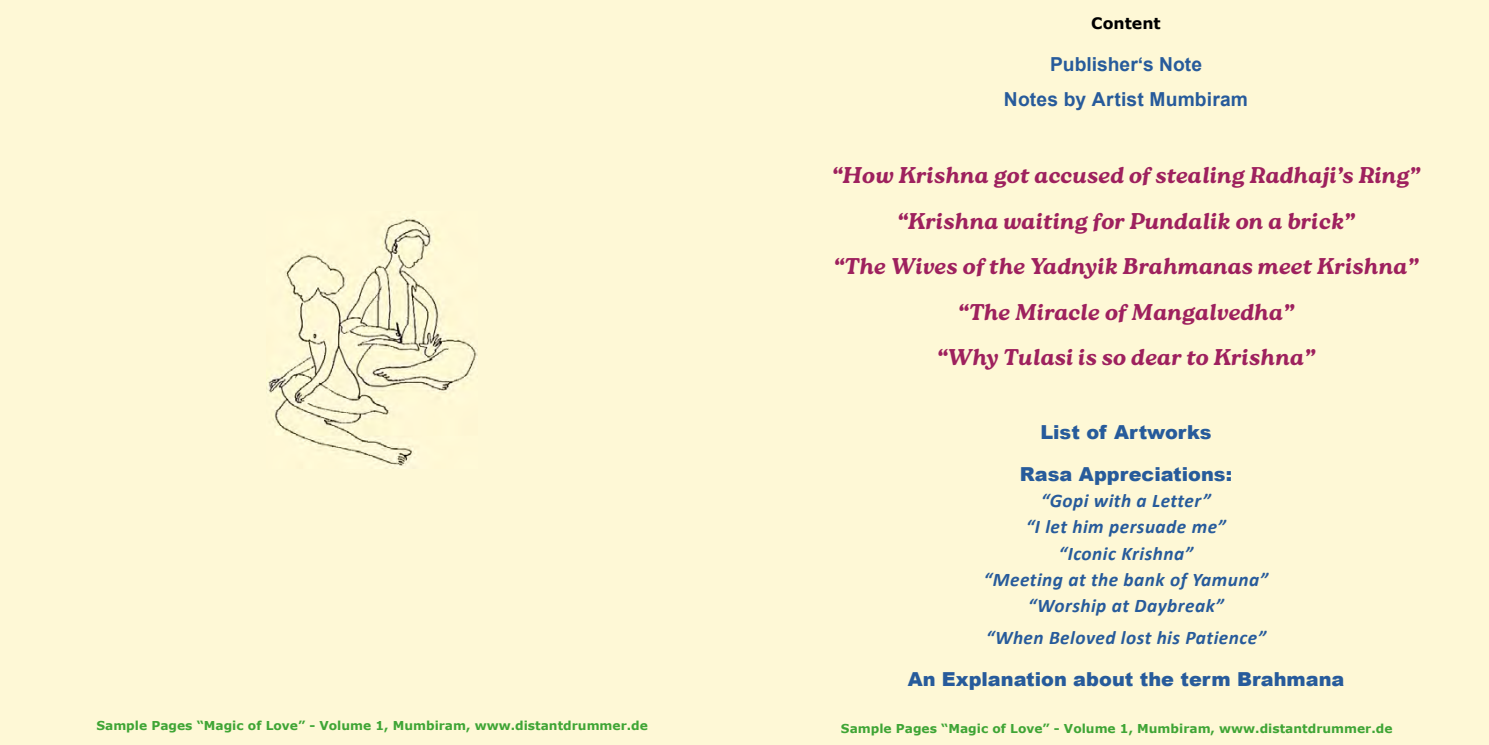
<style>
.page{position:relative;width:1489px;height:745px;background:#fff}
.page>*{position:absolute;margin:0;border:0;box-sizing:border-box;transform-origin:0 0}
.t1{font:italic 900 22.75px/45.5px "Roca";color:#9e215e;text-align:center}
.t2{font:italic 700 19.25px/26.2px "Calibri";letter-spacing:.025em;color:#275b9b;text-align:center}
.t3{font:900 19.25px/42px "Arial";color:#275b9b;text-align:center}
.t4{font:700 19.25px/35px "Arial";letter-spacing:.005em;color:#275b9b;text-align:center}
.t5{font:700 15.75px "Verdana";color:#000}
.t6{font:700 12.25px "Verdana";color:#3fa535}
</style>
<div class="page">
<img style="left:267px;top:211px;width:210px;height:257px">
<p class="t5" style="left:1091px;top:12px;width:71px">Content</p>
<p class="t4" style="left:1003px;top:47px;width:245px">Publisher‘s Note<br>Notes by Artist Mumbiram</p>
<p class="t1" style="left:832px;top:152px;width:589px">“How Krishna got accused of stealing Radhaji’s Ring” “Krishna waiting for Pundalik on a brick”<br>“The Wives of the Yadnyik Brahmanas meet Krishna” “The Miracle of Mangalvedha”<br>“Why Tulasi is so dear to Krishna”</p>
<p class="t3" style="left:1019px;top:410px;width:214px">List of Artworks<br>Rasa Appreciations:</p>
<p class="t2" style="left:983px;top:486px;width:286px">“Gopi with a Letter”<br>“I let him persuade me”<br>“Iconic Krishna”<br>“Meeting at the bank of Yamuna” “Worship at Daybreak”</p>
<p class="t2" style="left:985px;top:623px;width:281px">“When Beloved lost his Patience”</p>
<p class="t3" style="left:907px;top:657px;width:438px">An Explanation about the term Brahmana</p>
<p class="t6" style="left:96px;top:716px;width:553px">Sample Pages “Magic of Love” - Volume 1, Mumbiram, www.distantdrummer.de</p>
<p class="t6" style="left:841px;top:719px;width:553px">Sample Pages “Magic of Love” - Volume 1, Mumbiram, www.distantdrummer.de</p>
</div>
